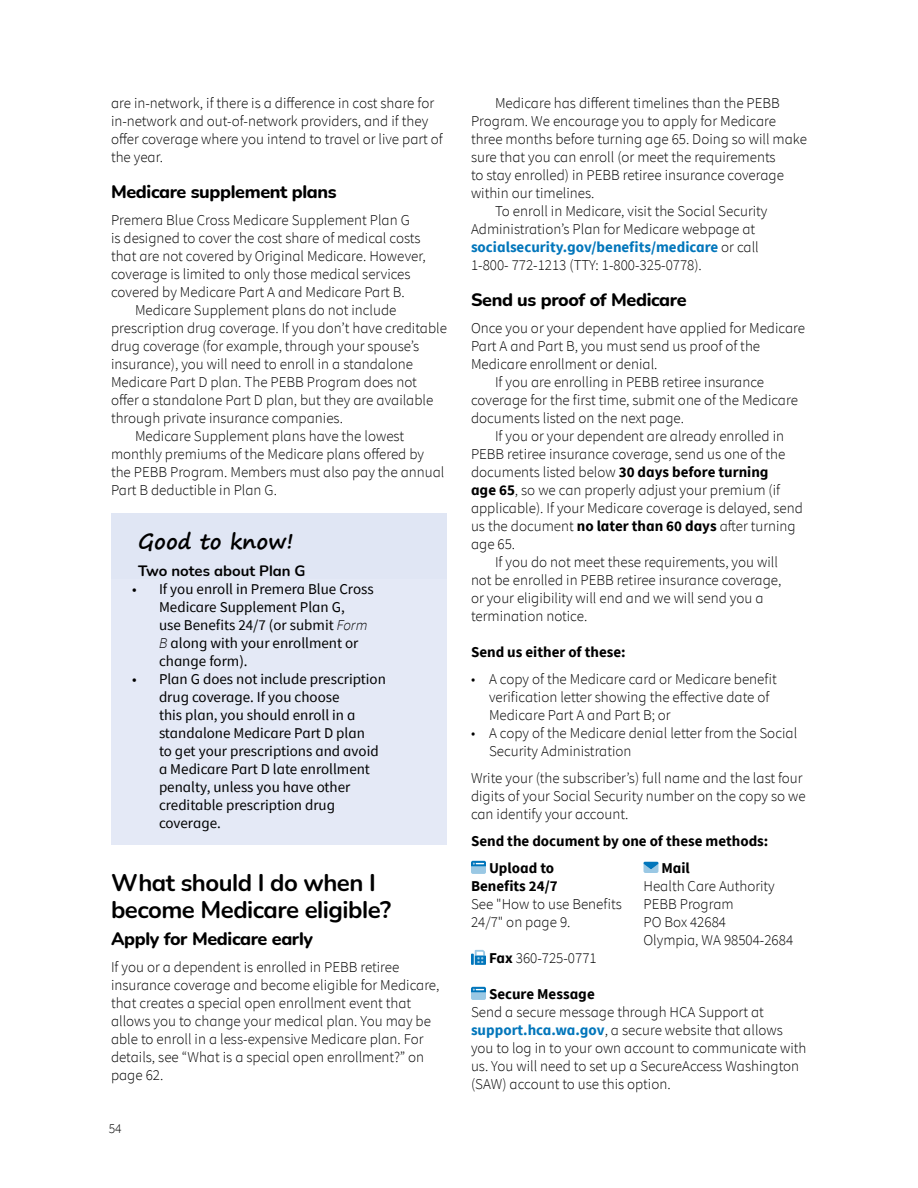
<style>
.page{position:relative;width:918px;height:1188px;background:#fff}
.page>*{position:absolute;margin:0;border:0;box-sizing:border-box;transform-origin:0 0}
.t1{font:700 24px/27px "Nunito";letter-spacing:-.02em;color:#000}
.t2{font:700 21px "Segoe Print";color:#000}
.t3{font:800 18px "Nunito";letter-spacing:-.02em;color:#000}
.t4{font:300 15px/18px "Source Sans Pro";color:#000}
.t5{font:15px/18px "Source Sans Pro";color:#000}
.t6{font:700 15px/18px "Source Sans Pro";color:#000;text-align:right}
.t7{font:700 15px "Nunito";color:#000}
.t8{font:300 13.5px "Source Sans Pro";color:#000}
.s1{font-weight:300;font-style:italic}
.s2{font-weight:700;color:#0276bb}
.s3{font-weight:700}
</style>
<div class="page">
<div style="left:111px;top:513px;width:336px;height:52px;background:#e0e6f4"></div>
<div style="left:111px;top:556px;width:336px;height:30px;background:#e0e6f4"></div>
<div style="left:111px;top:580px;width:336px;height:103px;background:#e4e9f6"></div>
<div style="left:111px;top:670px;width:336px;height:175px;background:#e4e9f6"></div>
<svg style="left:471px;top:861px;width:15px;height:13px"></svg>
<svg style="left:644px;top:862px;width:15px;height:11px"></svg>
<svg style="left:471px;top:950px;width:15px;height:15px"></svg>
<svg style="left:471px;top:987px;width:15px;height:13px"></svg>
<p class="t4" style="left:111px;top:94px;width:333px">are in-network, if there is a difference in cost share for in-network and out-of-network providers, and if they offer coverage where you intend to travel or live part of the year.</p>
<p class="t3" style="left:111px;top:179px;width:227px">Medicare supplement plans</p>
<p class="t4" style="left:111px;top:211px;width:316px">Premera Blue Cross Medicare Supplement Plan G<br>is designed to cover the cost share of medical costs that are not covered by Original Medicare. However, coverage is limited to only those medical services covered by Medicare Part A and Medicare Part B.</p>
<p class="t4" style="left:111px;top:301px;width:337px;text-indent:24px">Medicare Supplement plans do not include prescription drug coverage. If you don’t have creditable drug coverage (for example, through your spouse’s insurance), you will need to enroll in a standalone Medicare Part D plan. The PEBB Program does not offer a standalone Part D plan, but they are available through private insurance companies.</p>
<p class="t4" style="left:111px;top:427px;width:335px;text-indent:24px">Medicare Supplement plans have the lowest monthly premiums of the Medicare plans offered by the PEBB Program. Members must also pay the annual Part B deductible in Plan G.</p>
<h2 class="t2" style="left:138px;top:522px;width:157px">Good to know!</h2>
<h3 class="t7" style="left:138px;top:560px;width:169px">Two notes about Plan G</h3>
<p class="t5" style="left:159px;top:580px;width:216px;text-indent:-27px">• If you enroll in Premera Blue Cross<br>Medicare Supplement Plan G,<br>use Benefits 24/7 (or submit <span class="s1">Form<br>B</span> along with your enrollment or change form).</p>
<p class="t5" style="left:159px;top:670px;width:228px;text-indent:-27px">• Plan G does not include prescription drug coverage. If you choose<br>this plan, you should enroll in a standalone Medicare Part D plan<br>to get your prescriptions and avoid a Medicare Part D late enrollment penalty, unless you have other creditable prescription drug coverage.</p>
<h2 class="t1" style="left:111px;top:868px;width:282px">What should I do when I become Medicare eligible?</h2>
<p class="t3" style="left:111px;top:926px;width:204px">Apply for Medicare early</p>
<p class="t4" style="left:111px;top:958px;width:330px">If you or a dependent is enrolled in PEBB retiree insurance coverage and become eligible for Medicare, that creates a special open enrollment event that allows you to change your medical plan. You may be able to enroll in a less-expensive Medicare plan. For details, see “What is a special open enrollment?” on page 62.</p>
<p class="t8" style="left:109px;top:1120px;width:14px">54</p>
<p class="t4" style="left:471px;top:94px;width:338px;text-indent:24px">Medicare has different timelines than the PEBB Program. We encourage you to apply for Medicare three months before turning age 65. Doing so will make sure that you can enroll (or meet the requirements<br>to stay enrolled) in PEBB retiree insurance coverage within our timelines.</p>
<p class="t4" style="left:471px;top:202px;width:298px;text-indent:24px">To enroll in Medicare, visit the Social Security Administration’s Plan for Medicare webpage at <span class="s2">socialsecurity.gov/benefits/medicare</span> or call 1-800- 772-1213 (TTY: 1-800-325-0778).</p>
<p class="t3" style="left:471px;top:287px;width:217px">Send us proof of Medicare</p>
<p class="t4" style="left:471px;top:319px;width:336px">Once you or your dependent have applied for Medicare<br>Part A and Part B, you must send us proof of the<br>Medicare enrollment or denial.</p>
<p class="t4" style="left:471px;top:373px;width:328px;text-indent:24px">If you are enrolling in PEBB retiree insurance coverage for the first time, submit one of the Medicare documents listed on the next page.</p>
<p class="t4" style="left:471px;top:427px;width:333px;text-indent:24px">If you or your dependent are already enrolled in PEBB retiree insurance coverage, send us one of the documents listed below <span class="s3">30 days before turning<br>age 65</span>, so we can properly adjust your premium (if applicable). If your Medicare coverage is delayed, send us the document <span class="s3">no later than 60 days</span> after turning age 65.</p>
<p class="t4" style="left:471px;top:553px;width:312px;text-indent:24px">If you do not meet these requirements, you will not be enrolled in PEBB retiree insurance coverage, or your eligibility will end and we will send you a termination notice.</p>
<p class="t6" style="left:471px;top:643px;width:156px">Send us either of these:</p>
<p class="t4" style="left:489px;top:670px;width:289px;text-indent:-18px">• A copy of the Medicare card or Medicare benefit verification letter showing the effective date of<br>Medicare Part A and Part B; or</p>
<p class="t4" style="left:489px;top:724px;width:310px;text-indent:-18px">• A copy of the Medicare denial letter from the Social<br>Security Administration</p>
<p class="t4" style="left:471px;top:769px;width:336px">Write your (the subscriber’s) full name and the last four digits of your Social Security number on the copy so we can identify your account.</p>
<p class="t6" style="left:471px;top:832px;width:299px">Send the document by one of these methods:</p>
<p class="t6" style="left:471px;top:859px;width:88px">Upload to<br>Benefits 24/7</p>
<p class="t4" style="left:471px;top:895px;width:152px">See "How to use Benefits<br>24/7" on page 9.</p>
<p class="t6" style="left:662px;top:859px;width:30px">Mail</p>
<p class="t4" style="left:644px;top:877px;width:133px">Health Care Authority</p>
<p class="t4" style="left:644px;top:895px;width:92px">PEBB Program</p>
<p class="t4" style="left:644px;top:913px;width:84px">PO Box 42684</p>
<p class="t4" style="left:644px;top:931px;width:151px">Olympia, WA 98504-2684</p>
<p class="t4" style="left:489px;top:949px;width:109px"><span class="s3">Fax</span> 360-725-0771</p>
<p class="t6" style="left:489px;top:985px;width:107px">Secure Message</p>
<p class="t4" style="left:471px;top:1003px;width:337px">Send a secure message through HCA Support at <span class="s2">support.hca.wa.gov</span>, a secure website that allows you to log in to your own account to communicate with us. You will need to set up a SecureAccess Washington (SAW) account to use this option.</p>
</div>
